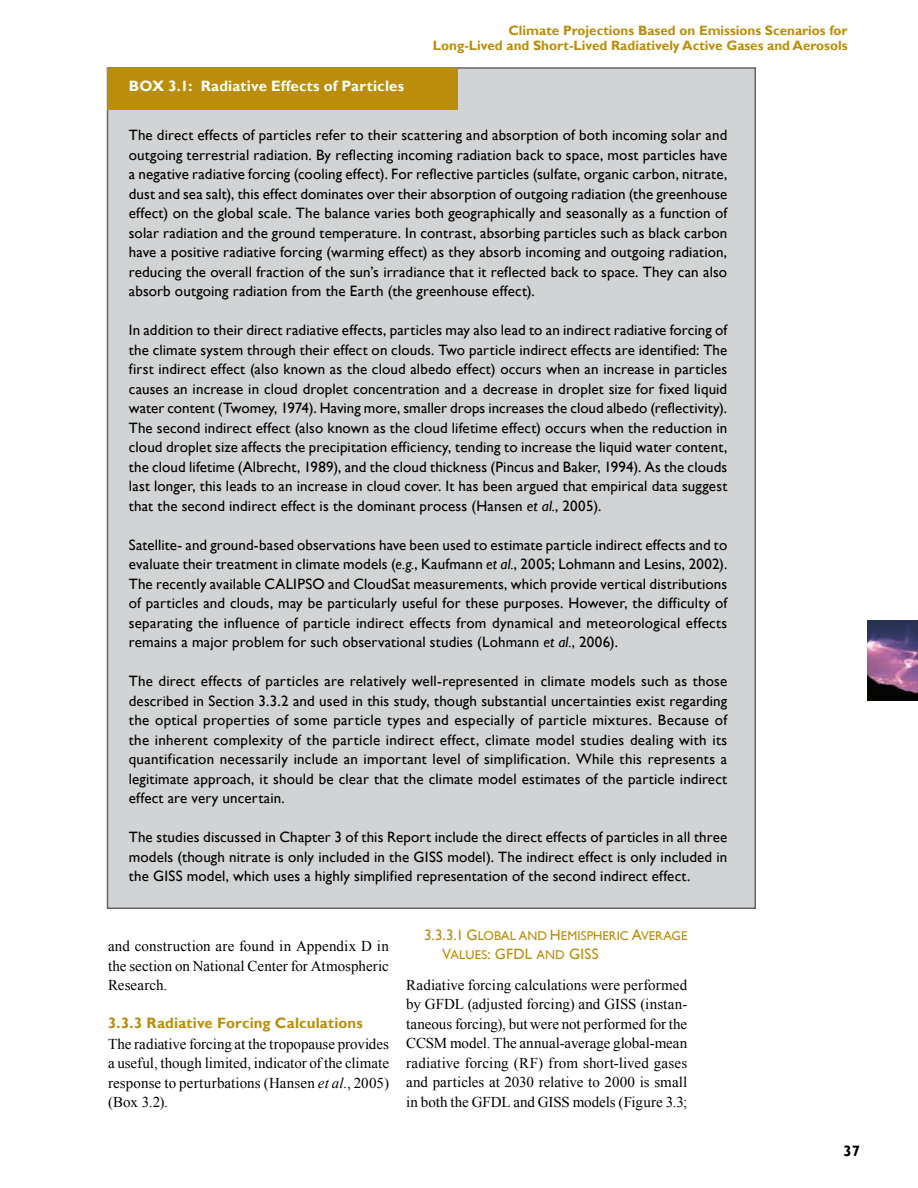
<style>
.page{position:relative;width:918px;height:1188px;background:#fff}
.page>*{position:absolute;margin:0;border:0;box-sizing:border-box;transform-origin:0 0}
.t1{font:15px/19.5px "Gill Sans";letter-spacing:.01em;color:#000;text-align:justify}
.t2{font:15px/19.5px "Times New Roman";letter-spacing:.005em;color:#000;text-align:justify}
.t3{font:700 15px "Gill Sans";letter-spacing:.015em;color:#fff}
.t4{font:700 15px "Gill Sans";letter-spacing:.01em;color:#bb8d0a}
.t5{font:15px "Gill Sans MT SC850";color:#bb8d0a}
.t6{font:700 15px "Gill Sans";color:#000}
.t7{font:700 13.5px/15px "Gill Sans";color:#bb8d0a;text-align:right}
.t8{font:12.75px "Gill Sans MT SC850";letter-spacing:.005em;color:#bb8d0a}
.s1{font-style:italic}
.s2{font-size:15px}
.s3{font-size:12.75px}
</style>
<div class="page">
<img style="left:867px;top:621px;width:51px;height:79px">
<div style="left:107px;top:67px;width:649px;height:842px;background:#d1d3d4;border:2px solid #626567"></div>
<div style="left:108px;top:68px;width:350px;height:41px;background:#bb8d0a"></div>
<p class="t7" style="left:433px;top:23px;width:416px">Climate Projections Based on Emissions Scenarios for<br>Long-Lived and Short-Lived Radiatively Active Gases and Aerosols</p>
<p class="t3" style="left:129px;top:77px;width:277px">BOX 3.1: Radiative Effects of Particles</p>
<p class="t1" style="left:129px;top:126px;width:600px">The direct effects of particles refer to their scattering and absorption of both incoming solar and outgoing terrestrial radiation. By reflecting incoming radiation back to space, most particles have a negative radiative forcing (cooling effect). For reflective particles (sulfate, organic carbon, nitrate, dust and sea salt), this effect dominates over their absorption of outgoing radiation (the greenhouse effect) on the global scale. The balance varies both geographically and seasonally as a function of solar radiation and the ground temperature. In contrast, absorbing particles such as black carbon have a positive radiative forcing (warming effect) as they absorb incoming and outgoing radiation, reducing the overall fraction of the sun’s irradiance that it reflected back to space. They can also absorb outgoing radiation from the Earth (the greenhouse effect).</p>
<p class="t1" style="left:129px;top:321px;width:600px">In addition to their direct radiative effects, particles may also lead to an indirect radiative forcing of the climate system through their effect on clouds. Two particle indirect effects are identified: The first indirect effect (also known as the cloud albedo effect) occurs when an increase in particles causes an increase in cloud droplet concentration and a decrease in droplet size for fixed liquid water content (Twomey, 1974). Having more, smaller drops increases the cloud albedo (reflectivity).<br>The second indirect effect (also known as the cloud lifetime effect) occurs when the reduction in cloud droplet size affects the precipitation efficiency, tending to increase the liquid water content, the cloud lifetime (Albrecht, 1989), and the cloud thickness (Pincus and Baker, 1994). As the clouds last longer, this leads to an increase in cloud cover. It has been argued that empirical data suggest that the second indirect effect is the dominant process (Hansen <span class="s1">et al.</span>, 2005).</p>
<p class="t1" style="left:129px;top:535px;width:600px">Satellite- and ground-based observations have been used to estimate particle indirect effects and to evaluate their treatment in climate models (<span class="s1">e.g.</span>, Kaufmann <span class="s1">et al.</span>, 2005; Lohmann and Lesins, 2002).<br>The recently available CALIPSO and CloudSat measurements, which provide vertical distributions of particles and clouds, may be particularly useful for these purposes. However, the difficulty of separating the influence of particle indirect effects from dynamical and meteorological effects remains a major problem for such observational studies (Lohmann <span class="s1">et al.</span>, 2006).</p>
<p class="t1" style="left:129px;top:672px;width:600px">The direct effects of particles are relatively well-represented in climate models such as those described in Section 3.3.2 and used in this study, though substantial uncertainties exist regarding the optical properties of some particle types and especially of particle mixtures. Because of the inherent complexity of the particle indirect effect, climate model studies dealing with its quantification necessarily include an important level of simplification. While this represents a legitimate approach, it should be clear that the climate model estimates of the particle indirect effect are very uncertain.</p>
<p class="t1" style="left:129px;top:828px;width:600px">The studies discussed in Chapter 3 of this Report include the direct effects of particles in all three models (though nitrate is only included in the GISS model). The indirect effect is only included in the GISS model, which uses a highly simplified representation of the second indirect effect.</p>
<p class="t2" style="left:108px;top:936px;width:282px">and construction are found in Appendix D in the section on National Center for Atmospheric Research.</p>
<p class="t4" style="left:108px;top:1013px;width:256px">3.3.3 Radiative Forcing Calculations</p>
<p class="t2" style="left:108px;top:1034px;width:282px">The radiative forcing at the tropopause provides a useful, though limited, indicator of the climate response to perturbations (Hansen <span class="s1">et al.</span>, 2005) (Box 3.2).</p>
<p class="t8" style="left:424px;top:928px;width:241px"><span class="s2">3.3.3.1 G</span>LOBAL AN D <span class="s2">H</span> EMISPHERIC <span class="s2">A</span>VERAG</p>
<p class="t8" style="left:681px;top:928px;width:8px">E</p>
<p class="t5" style="left:442px;top:946px;width:145px">V<span class="s3">ALUES</span>: GFDL <span class="s3">AN D</span> GISS</p>
<p class="t2" style="left:406px;top:975px;width:283px">Radiative forcing calculations were performed by GFDL (adjusted forcing) and GISS (instan&shy;taneous forcing), but were not performed for the CCSM model. The annual-average global-mean radiative forcing (RF) from short-lived gases and particles at 2030 relative to 2000 is small in both the GFDL and GISS models (Figure 3.3;</p>
<p class="t6" style="left:843px;top:1142px;width:18px">37</p>
</div>
